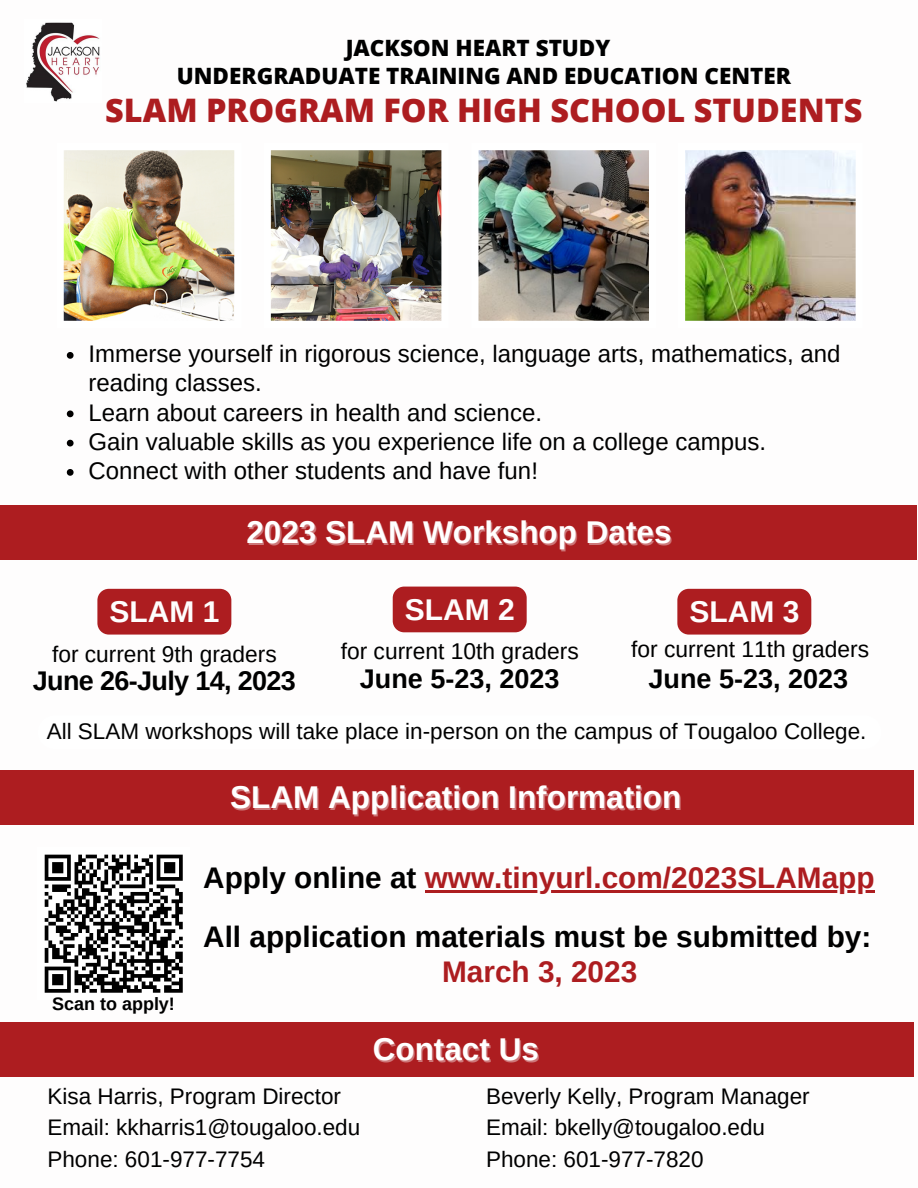
<style>
.page{position:relative;width:918px;height:1188px;background:#fff}
.page>*{position:absolute;margin:0;border:0;box-sizing:border-box;transform-origin:0 0}
.t1{font:800 32.4px "Open Sans";color:#ad1d20}
.t2{font:700 31.5px "Arimo";color:#fff}
.t3{font:700 30px "Arimo";color:#fefdfd}
.t4{font:700 29.7px "Arimo";color:#ad1d20}
.t5{font:700 29.7px "Arimo";color:#000}
.t6{font:700 27px "Arimo";color:#000}
.t7{font:700 27px "Arimo";letter-spacing:-.025em;color:#000}
.t8{font:24px/29.2px "Arimo";color:#000}
.t9{font:22.8px "Arimo";color:#000}
.t10{font:22.5px/31.5px "Arimo";color:#000}
.t11{font:800 22.5px/28px "Open Sans";color:#000;text-align:center}
.t12{font:700 18px "Arimo";color:#000}
.s1{color:#000}
</style>
<div class="page">
<img style="left:26px;top:22px;width:74px;height:80px">
<div style="left:0;top:505px;width:917px;height:55px;background:#ad1d20"></div>
<div style="left:0;top:771px;width:913px;height:54px;background:#ad1d20"></div>
<div style="left:97px;top:589px;width:134px;height:46px;background:#ad1d20;border-radius:11px"></div>
<div style="left:393px;top:587px;width:134px;height:45px;background:#ad1d20;border-radius:11px"></div>
<svg style="left:67px;top:352px;width:7px;height:7px"></svg>
<svg style="left:67px;top:410px;width:7px;height:7px"></svg>
<svg style="left:67px;top:440px;width:7px;height:6px"></svg>
<svg style="left:67px;top:469px;width:7px;height:7px"></svg>
<div style="left:677px;top:589px;width:134px;height:46px;background:#ad1d20;border-radius:11px"></div>
<hr style="left:425px;top:890px;width:450px;height:2px;background:#ad1d20">
<svg style="left:44px;top:854px;width:139px;height:139px"></svg>
<div style="left:0;top:1022px;width:913px;height:55px;background:#ad1d20"></div>
<img style="left:478px;top:150px;width:171px;height:171px">
<img style="left:270px;top:150px;width:172px;height:171px">
<img style="left:63px;top:150px;width:172px;height:171px">
<img style="left:685px;top:150px;width:171px;height:171px">
<p class="t11" style="left:177px;top:33px;width:616px">JACKSON HEART STUDY<br>UNDERGRADUATE TRAINING AND EDUCATION CENTER</p>
<h1 class="t1" style="left:105px;top:88px;width:759px">SLAM PROGRAM FOR HIGH SCHOOL STUDENTS</h1>
<p class="t8" style="left:88px;top:339px;width:754px">Immerse yourself in rigorous science, language arts, mathematics, and reading classes.<br>Learn about careers in health and science.<br>Gain valuable skills as you experience life on a college campus.<br>Connect with other students and have fun!</p>
<h2 class="t2" style="left:246px;top:515px;width:427px">2023 SLAM Workshop Dates</h2>
<h3 class="t3" style="left:109px;top:595px;width:111px">SLAM 1</h3>
<p class="t9" style="left:52px;top:641px;width:226px">for current 9th graders</p>
<p class="t7" style="left:33px;top:666px;width:265px">June 26-July 14, 2023</p>
<h3 class="t3" style="left:405px;top:592px;width:111px">SLAM 2</h3>
<p class="t9" style="left:341px;top:639px;width:240px">for current 10th graders</p>
<p class="t6" style="left:360px;top:664px;width:201px">June 5-23, 2023</p>
<h3 class="t3" style="left:689px;top:595px;width:111px">SLAM 3</h3>
<p class="t9" style="left:631px;top:636px;width:240px">for current 11th graders</p>
<p class="t6" style="left:649px;top:664px;width:201px">June 5-23, 2023</p>
<p class="t10" style="left:47px;top:715px;width:821px">All SLAM workshops will take place in-person on the campus of Tougaloo College.</p>
<h2 class="t2" style="left:230px;top:780px;width:453px">SLAM Application Information</h2>
<h3 class="t4" style="left:203px;top:861px;width:673px"><span class="s1">Apply online at</span> www.tinyurl.com/2023SLAMapp</h3>
<p class="t12" style="left:52px;top:993px;width:124px">Scan to apply!</p>
<h3 class="t5" style="left:203px;top:920px;width:670px">All application materials must be submitted by:</h3>
<h3 class="t4" style="left:442px;top:955px;width:197px">March 3, 2023</h3>
<h2 class="t2" style="left:373px;top:1032px;width:168px">Contact Us</h2>
<p class="t10" style="left:47px;top:1080px;width:314px">Kisa Harris, Program Director<br>Email: kkharris1@tougaloo.edu<br>Phone: 601-977-7754</p>
<p class="t10" style="left:486px;top:1080px;width:325px">Beverly Kelly, Program Manager<br>Email: bkelly@tougaloo.edu<br>Phone: 601-977-7820</p>
</div>
